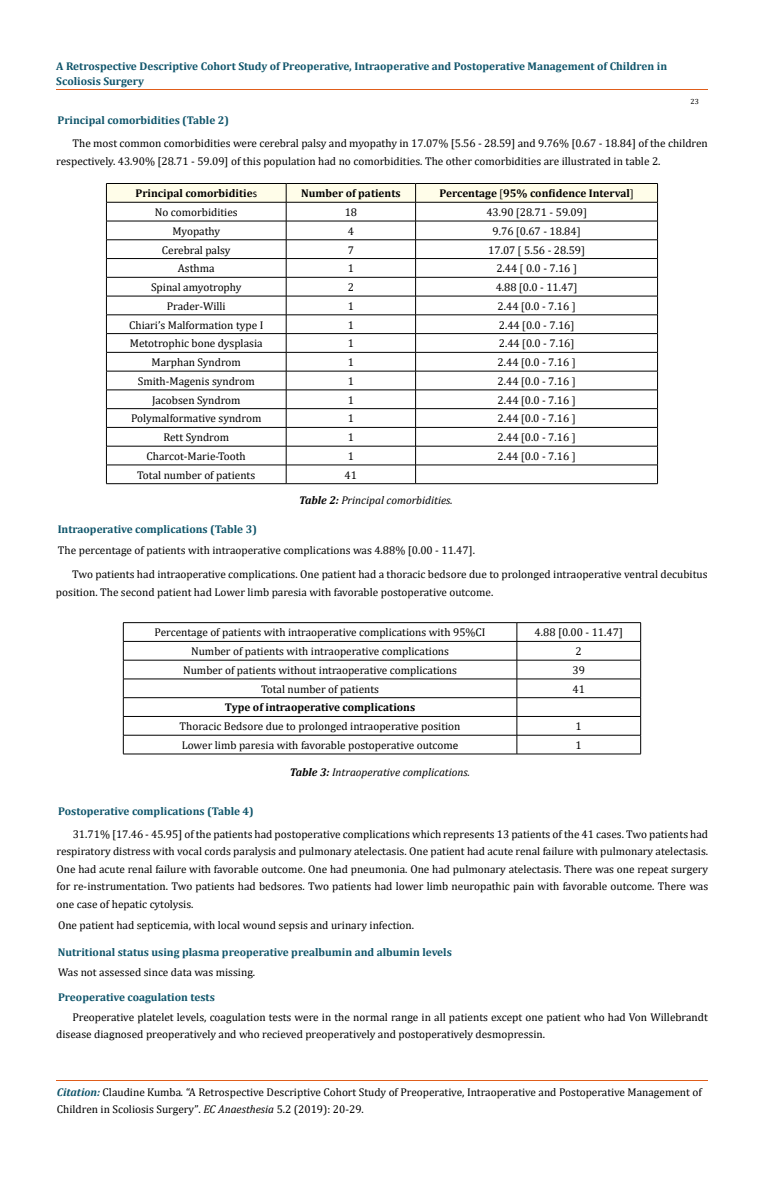
<style>
.page{position:relative;width:764px;height:1187px;background:#fff}
.page>*{position:absolute;margin:0;border:0;box-sizing:border-box;transform-origin:0 0}
.t1{font:11.25px/17.5px "Cambria";color:#000}
.t2{font:700 11.25px/15px "Cambria";color:#0e546a}
.t3{font:700 11.25px "Cambria";color:#000}
.t4{font:italic 11.25px "Cambria";color:#000}
.t5{font:7.5px "Cambria";color:#000}
.s1{font-family:"Calibri";font-weight:400}
.s2{font-weight:700}
.s3{font-family:"Calibri"}
.s4{font-weight:700;font-style:italic;color:#0e546a}
.s5{font-style:italic}
.s6{font-size:11.12px}
</style>
<div class="page">
<hr style="left:56px;top:90px;width:652px;height:1px;background:#e05d1a">
<hr style="left:56px;top:1080px;width:652px;height:1px;background:#e05d1a">
<hr style="left:106px;top:483px;width:180px;height:1px;background:#000">
<hr style="left:286px;top:483px;width:129px;height:1px;background:#000">
<hr style="left:415px;top:483px;width:243px;height:1px;background:#000">
<hr style="left:123px;top:622px;width:394px;height:1px;background:#000">
<hr style="left:517px;top:622px;width:124px;height:1px;background:#000">
<hr style="left:123px;top:641px;width:394px;height:1px;background:#000">
<hr style="left:517px;top:641px;width:124px;height:1px;background:#000">
<hr style="left:123px;top:660px;width:394px;height:1px;background:#000">
<hr style="left:517px;top:660px;width:124px;height:1px;background:#000">
<hr style="left:123px;top:678px;width:394px;height:1px;background:#000">
<hr style="left:517px;top:678px;width:124px;height:1px;background:#000">
<hr style="left:123px;top:697px;width:394px;height:1px;background:#000">
<hr style="left:517px;top:697px;width:124px;height:1px;background:#000">
<hr style="left:123px;top:716px;width:394px;height:1px;background:#000">
<hr style="left:517px;top:716px;width:124px;height:1px;background:#000">
<hr style="left:123px;top:735px;width:394px;height:1px;background:#000">
<svg style="left:123px;top:622px;width:1px;height:131px"></svg>
<hr style="left:517px;top:735px;width:124px;height:1px;background:#000">
<svg style="left:517px;top:622px;width:1px;height:131px"></svg>
<svg style="left:640px;top:622px;width:1px;height:131px"></svg>
<hr style="left:123px;top:753px;width:394px;height:1px;background:#000">
<hr style="left:517px;top:753px;width:124px;height:1px;background:#000">
<svg style="left:106px;top:183px;width:552px;height:300px"></svg>
<p class="t2" style="left:56px;top:58px;width:612px">A Retrospective Descriptive Cohort Study of Preoperative, Intraoperative and Postoperative Management of Children in<br>Scoliosis Surgery</p>
<p class="t5" style="left:690px;top:97px;width:10px">23</p>
<p class="t2" style="left:58px;top:112px;width:173px">Principal comorbidities (Table 2)</p>
<p class="t1" style="left:56px;top:135px;width:653px;text-indent:16px">The most common comorbidities were cerebral palsy and myopathy in 17.07% [5.56 - 28.59] and 9.76% [0.67 - 18.84] of the children respectively. 43.90% [28.71 - 59.09] of this population had no comorbidities. The other comorbidities are illustrated in table 2.</p>
<p class="t3" style="left:135px;top:185px;width:123px">Principal comorbiditie<span class="s1">s</span></p>
<p class="t3" style="left:301px;top:185px;width:101px">Number of patients</p>
<p class="t3" style="left:439px;top:185px;width:192px">Percentage 95% confidence Interval</p>
<p class="t1" style="left:155px;top:203px;width:84px">No comorbidities</p>
<p class="t1" style="left:345px;top:203px;width:14px">18</p>
<p class="t1" style="left:486px;top:203px;width:98px">43.90 28.71 - 59.09</p>
<p class="t1" style="left:172px;top:222px;width:49px">Myopathy</p>
<p class="t1" style="left:348px;top:222px;width:8px">4</p>
<p class="t1" style="left:492px;top:222px;width:86px">9.76 0.67 - 18.84</p>
<p class="t1" style="left:162px;top:241px;width:70px">Cerebral palsy</p>
<p class="t1" style="left:348px;top:241px;width:8px">7</p>
<p class="t1" style="left:488px;top:241px;width:94px">17.07 5.56 - 28.59</p>
<p class="t1" style="left:178px;top:260px;width:38px">Asthma</p>
<p class="t1" style="left:348px;top:260px;width:8px">1</p>
<p class="t1" style="left:496px;top:260px;width:76px">2.44 0.0 - 7.16</p>
<p class="t1" style="left:151px;top:278px;width:92px">Spinal amyotrophy</p>
<p class="t1" style="left:348px;top:278px;width:8px">2</p>
<p class="t1" style="left:496px;top:278px;width:79px">4.88 0.0 - 11.47</p>
<p class="t1" style="left:167px;top:297px;width:60px">Prader-Willi</p>
<p class="t1" style="left:348px;top:297px;width:8px">1</p>
<p class="t1" style="left:497px;top:297px;width:73px">2.44 0.0 - 7.16</p>
<p class="t1" style="left:129px;top:316px;width:136px">Chiari’s Malformation type I</p>
<p class="t1" style="left:348px;top:316px;width:8px">1</p>
<p class="t1" style="left:499px;top:316px;width:73px">2.44 0.0 - 7.16</p>
<p class="t1" style="left:130px;top:335px;width:134px">Metotrophic bone dysplasia</p>
<p class="t1" style="left:348px;top:335px;width:8px">1</p>
<p class="t1" style="left:499px;top:335px;width:73px">2.44 0.0 - 7.16</p>
<p class="t1" style="left:152px;top:353px;width:91px">Marphan Syndrom</p>
<p class="t1" style="left:348px;top:353px;width:8px">1</p>
<p class="t1" style="left:497px;top:353px;width:73px">2.44 0.0 - 7.16</p>
<p class="t1" style="left:138px;top:372px;width:119px">Smith-Magenis syndrom</p>
<p class="t1" style="left:348px;top:372px;width:8px">1</p>
<p class="t1" style="left:497px;top:372px;width:73px">2.44 0.0 - 7.16</p>
<p class="t1" style="left:152px;top:391px;width:90px">Jacobsen Syndrom</p>
<p class="t1" style="left:348px;top:391px;width:8px">1</p>
<p class="t1" style="left:497px;top:391px;width:73px">2.44 0.0 - 7.16</p>
<p class="t1" style="left:131px;top:410px;width:132px">Polymalformative syndrom</p>
<p class="t1" style="left:348px;top:410px;width:8px">1</p>
<p class="t1" style="left:497px;top:410px;width:73px">2.44 0.0 - 7.16</p>
<p class="t1" style="left:163px;top:428px;width:67px">Rett Syndrom</p>
<p class="t1" style="left:348px;top:428px;width:8px">1</p>
<p class="t1" style="left:497px;top:428px;width:73px">2.44 0.0 - 7.16</p>
<p class="t1" style="left:147px;top:447px;width:101px">Charcot-Marie-Tooth</p>
<p class="t1" style="left:348px;top:447px;width:8px">1</p>
<p class="t1" style="left:497px;top:447px;width:73px">2.44 0.0 - 7.16</p>
<p class="t1" style="left:137px;top:466px;width:120px">Total number of patients</p>
<p class="t1" style="left:344px;top:466px;width:14px">41</p>
<p class="t4" style="left:299px;top:492px;width:155px"><span class="s2">Table 2:</span> Principal comorbidities.</p>
<p class="t2" style="left:58px;top:521px;width:201px">Intraoperative complications (Table 3)</p>
<p class="t1" style="left:58px;top:541px;width:418px">The percentage of patients with intraoperative complications was 4.88% [0.00 - 11.47].</p>
<p class="t1" style="left:56px;top:565px;width:653px;text-indent:16px">Two patients had intraoperative complications. One patient had a thoracic bedsore due to prolonged intraoperative ventral decubitus position. The second patient had Lower limb paresia with favorable postoperative outcome.</p>
<p class="t1" style="left:155px;top:623px;width:332px">Percentage of patients with intraoperative complications with 95%CI</p>
<p class="t1" style="left:534px;top:623px;width:90px">4.88 [0.00 - 11.47]</p>
<p class="t1" style="left:191px;top:642px;width:259px">Number of patients with intraoperative complications</p>
<p class="t1" style="left:575px;top:642px;width:8px">2</p>
<p class="t1" style="left:183px;top:661px;width:275px">Number of patients without intraoperative complications</p>
<p class="t1" style="left:572px;top:661px;width:14px">39</p>
<p class="t1" style="left:261px;top:680px;width:120px">Total number of patients</p>
<p class="t1" style="left:572px;top:680px;width:14px">41</p>
<p class="t3" style="left:225px;top:699px;width:192px">Type of intraoperative complications</p>
<p class="t1" style="left:180px;top:717px;width:282px">Thoracic Bedsore due to prolonged intraoperative position</p>
<p class="t1" style="left:575px;top:717px;width:8px">1</p>
<p class="t1" style="left:182px;top:736px;width:278px">Lower limb paresia with favorable postoperative outcom<span class="s3">e</span></p>
<p class="t1" style="left:575px;top:736px;width:8px">1</p>
<p class="t4" style="left:290px;top:763px;width:182px"><span class="s2">Table 3:</span> Intraoperative complications.</p>
<p class="t2" style="left:58px;top:802px;width:197px">Postoperative complications (Table 4)</p>
<p class="t1" style="left:56px;top:825px;width:653px;text-align:justify;text-indent:16px">31.71% [17.46 - 45.95] of the patients had postoperative complications which represents 13 patients of the 41 cases. Two patients had respiratory distress with vocal cords paralysis and pulmonary atelectasis. One patient had acute renal failure with pulmonary atelectasis.<br>One had acute renal failure with favorable outcome. One had pneumonia. One had pulmonary atelectasis. There was one repeat surgery for re-instrumentation. Two patients had bedsores. Two patients had lower limb neuropathic pain with favorable outcome. There was one case of hepatic cytolysis.</p>
<p class="t1" style="left:58px;top:916px;width:358px">One patient had septicemia, with local wound sepsis and urinary infection.</p>
<p class="t2" style="left:58px;top:944px;width:396px">Nutritional status using plasma preoperative prealbumin and albumin levels</p>
<p class="t1" style="left:58px;top:962px;width:199px">Was not assessed since data was missing.</p>
<p class="t1" style="left:56px;top:1008px;width:653px;text-indent:16px">Preoperative platelet levels, coagulation tests were in the normal range in all patients except one patient who had Von Willebrandt disease diagnosed preoperatively and who recieved preoperatively and postoperatively desmopressin.</p>
<p class="t2" style="left:58px;top:989px;width:158px">Preoperative coagulation tests</p>
<p class="t1" style="left:57px;top:1083px;width:646px"><span class="s4">Citation:</span> Claudine Kumba<span class="s5">.</span> “A Retrospective Descriptive Cohort Study of Preoperative, Intraoperative and Postoperative Management of<br>Children in Scoliosis Surgery”<span class="s6">.</span> <span class="s5">EC Anaesthesia</span> 5.2 (2019): 20-29.</p>
</div>
